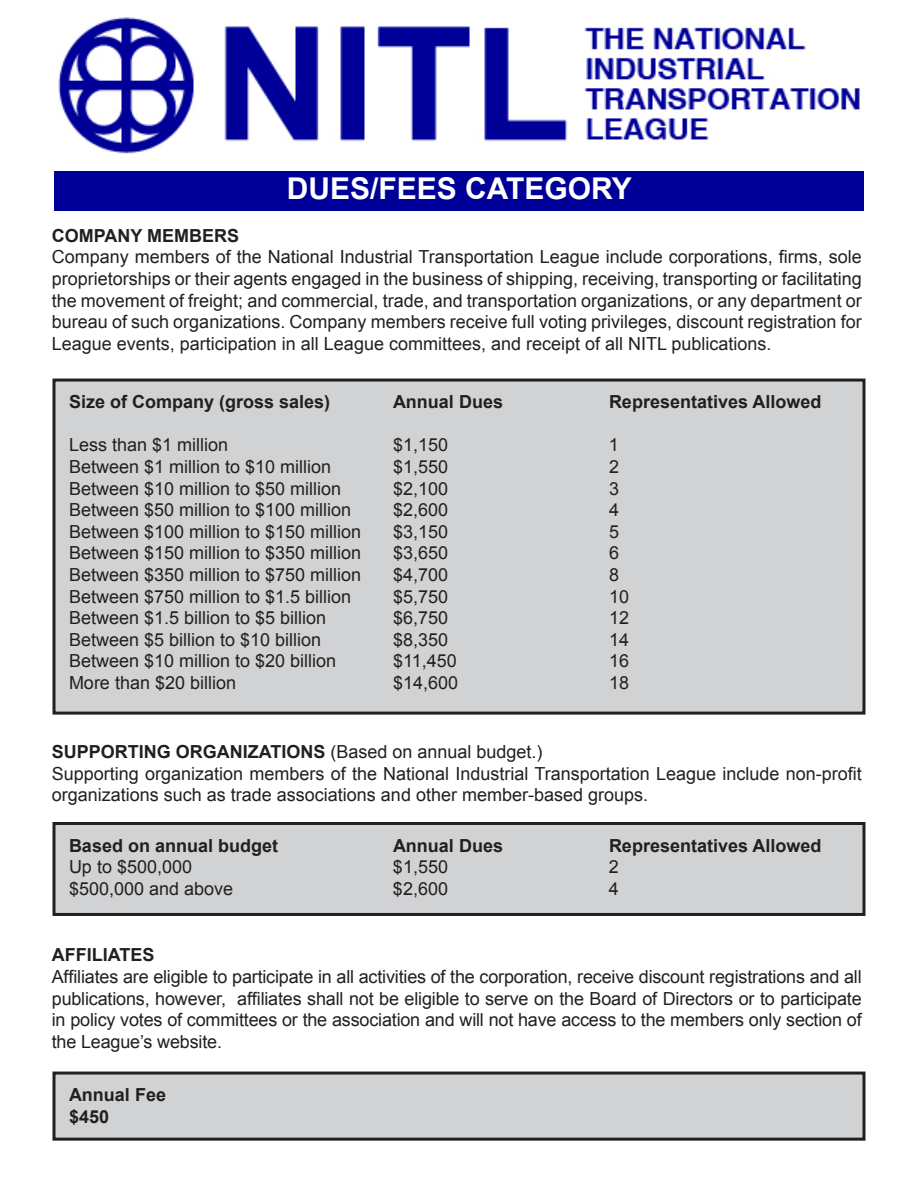
<style>
.page{position:relative;width:918px;height:1188px;background:#fff}
.page>*{position:absolute;margin:0;border:0;box-sizing:border-box;transform-origin:0 0}
.t1{font:700 30px "Arial";color:#fff}
.t2{font:18px/21.6px "Arial";color:#231f20;text-align:justify}
.t3{font:700 18px "Arial";color:#231f20}
.s1{font-weight:400}
</style>
<div class="page">
<img style="left:58px;top:17px;width:802px;height:137px">
<div style="left:54px;top:171px;width:810px;height:39px;background:#000098"></div>
<div style="left:54px;top:380px;width:810px;height:333px;background:#d1d2d4"></div>
<div style="left:52px;top:379px;width:814px;height:336px;border:3px solid #231f20"></div>
<div style="left:54px;top:824px;width:810px;height:90px;background:#d1d2d4"></div>
<div style="left:52px;top:822px;width:814px;height:94px;border:3px solid #231f20"></div>
<div style="left:54px;top:1073px;width:810px;height:66px;background:#d1d2d4"></div>
<div style="left:52px;top:1072px;width:814px;height:69px;border:3px solid #231f20"></div>
<p class="t1" style="left:287px;top:169px;width:347px">DUES/FEES CATEGORY</p>
<p class="t3" style="left:52px;top:223px;width:189px">COMPANY MEMBERS</p>
<p class="t2" style="left:52px;top:246px;width:811px">Company members of the National Industrial Transportation League include corporations, firms, sole proprietorships or their agents engaged in the business of shipping, receiving, transporting or facilitating the movement of freight; and commercial, trade, and transportation organizations, or any department or bureau of such organizations. Company members receive full voting privileges, discount registration for League events, participation in all League committees, and receipt of all NITL publications.</p>
<p class="t3" style="left:69px;top:390px;width:263px">Size of Company (gross sales)</p>
<p class="t3" style="left:393px;top:390px;width:112px">Annual Dues</p>
<p class="t3" style="left:609px;top:390px;width:214px">Representatives Allowed</p>
<p class="t2" style="left:69px;top:434px;width:161px">Less than $1 million</p>
<p class="t2" style="left:393px;top:434px;width:57px">$1,150</p>
<p class="t2" style="left:609px;top:434px;width:12px">1</p>
<p class="t2" style="left:69px;top:456px;width:264px">Between $1 million to $10 million</p>
<p class="t2" style="left:393px;top:456px;width:57px">$1,550</p>
<p class="t2" style="left:609px;top:456px;width:12px">2</p>
<p class="t2" style="left:69px;top:478px;width:274px">Between $10 million to $50 million</p>
<p class="t2" style="left:393px;top:478px;width:57px">$2,100</p>
<p class="t2" style="left:609px;top:478px;width:12px">3</p>
<p class="t2" style="left:69px;top:499px;width:284px">Between $50 million to $100 million</p>
<p class="t2" style="left:393px;top:499px;width:57px">$2,600</p>
<p class="t2" style="left:609px;top:499px;width:12px">4</p>
<p class="t2" style="left:69px;top:521px;width:294px">Between $100 million to $150 million</p>
<p class="t2" style="left:393px;top:521px;width:57px">$3,150</p>
<p class="t2" style="left:609px;top:521px;width:12px">5</p>
<p class="t2" style="left:69px;top:542px;width:294px">Between $150 million to $350 million</p>
<p class="t2" style="left:393px;top:542px;width:57px">$3,650</p>
<p class="t2" style="left:609px;top:542px;width:12px">6</p>
<p class="t2" style="left:69px;top:564px;width:294px">Between $350 million to $750 million</p>
<p class="t2" style="left:393px;top:564px;width:57px">$4,700</p>
<p class="t2" style="left:609px;top:564px;width:12px">8</p>
<p class="t2" style="left:69px;top:586px;width:284px">Between $750 million to $1.5 billion</p>
<p class="t2" style="left:393px;top:586px;width:57px">$5,750</p>
<p class="t2" style="left:609px;top:586px;width:22px">10</p>
<p class="t2" style="left:69px;top:607px;width:259px">Between $1.5 billion to $5 billion</p>
<p class="t2" style="left:393px;top:607px;width:57px">$6,750</p>
<p class="t2" style="left:609px;top:607px;width:22px">12</p>
<p class="t2" style="left:69px;top:629px;width:254px">Between $5 billion to $10 billion</p>
<p class="t2" style="left:393px;top:629px;width:57px">$8,350</p>
<p class="t2" style="left:609px;top:629px;width:22px">14</p>
<p class="t2" style="left:69px;top:650px;width:269px">Between $10 million to $20 billion</p>
<p class="t2" style="left:393px;top:650px;width:65px">$11,450</p>
<p class="t2" style="left:609px;top:650px;width:22px">16</p>
<p class="t2" style="left:69px;top:672px;width:169px">More than $20 billion</p>
<p class="t2" style="left:393px;top:672px;width:67px">$14,600</p>
<p class="t2" style="left:609px;top:672px;width:22px">18</p>
<p class="t3" style="left:52px;top:740px;width:492px">SUPPORTING ORGANIZATIONS <span class="s1">(Based on annual budget.)</span></p>
<p class="t2" style="left:52px;top:763px;width:811px">Supporting organization members of the National Industrial Transportation League include non-profit organizations such as trade associations and other member-based groups.</p>
<p class="t3" style="left:69px;top:833px;width:211px">Based on annual budget</p>
<p class="t3" style="left:393px;top:833px;width:112px">Annual Dues</p>
<p class="t3" style="left:609px;top:833px;width:214px">Representatives Allowed</p>
<p class="t2" style="left:69px;top:856px;width:125px">Up to $500,000</p>
<p class="t2" style="left:393px;top:856px;width:57px">$1,550</p>
<p class="t2" style="left:609px;top:856px;width:12px">2</p>
<p class="t2" style="left:69px;top:878px;width:166px">$500,000 and above</p>
<p class="t2" style="left:393px;top:878px;width:57px">$2,600</p>
<p class="t2" style="left:609px;top:878px;width:12px">4</p>
<p class="t3" style="left:52px;top:943px;width:104px">AFFILIATES</p>
<p class="t2" style="left:52px;top:966px;width:811px">Affiliates are eligible to participate in all activities of the corporation, receive discount registrations and all publications, however, affiliates shall not be eligible to serve on the Board of Directors or to participate in policy votes of committees or the association and will not have access to the members only section of the League’s website.</p>
<p class="t3" style="left:69px;top:1083px;width:99px">Annual Fee</p>
<p class="t3" style="left:69px;top:1104px;width:42px">$450</p>
</div>
